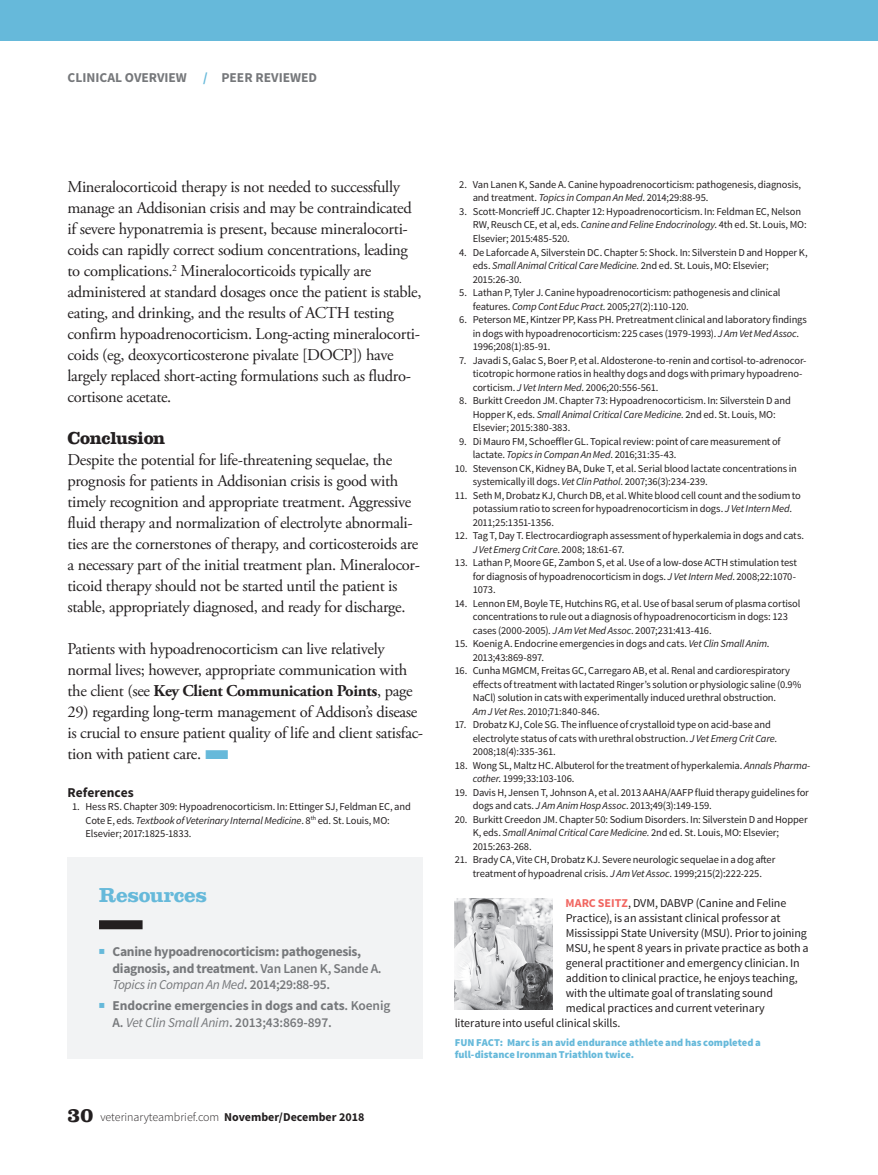
<style>
.page{position:relative;width:878px;height:1175px;background:#fff}
.page>*{position:absolute;margin:0;border:0;box-sizing:border-box;transform-origin:0 0}
.t1{font:700 21px "Clarendon LT Std";letter-spacing:-.02em;color:#66b9da}
.t2{font:700 18px "Clarendon LT Std";letter-spacing:-.025em;color:#231f20}
.t3{font:16.5px/21px "Adobe Garamond Pro";letter-spacing:-.02em;color:#231f20}
.t4{font:700 13.5px/16.5px "Source Sans Pro";letter-spacing:-.025em;color:#76787b}
.t5{font:700 13.5px "Source Sans Pro";color:#76787b}
.t6{font:700 13.5px "Source Sans Pro";color:#231f20}
.t7{font:12px "Source Sans Pro";letter-spacing:-.01em;color:#231f20}
.t8{font:300 12px "Source Sans Pro";color:#231f20}
.t9{font:10.5px/13.5px "Source Sans Pro";letter-spacing:-.01em;color:#231f20}
.t10{font:900 10.5px/12px "Source Sans Pro";color:#66b9da}
.s1{color:#66b9da}
.s2{font-weight:700}
.s3{font-style:italic}
.s4{font-weight:600}
.s5{font-weight:400;font-style:italic}
.s6{font-family:"Clarendon LT Std";font-weight:700;font-size:21px}
.s7{font-weight:700;color:#f16661}
</style>
<div class="page">
<img style="left:454px;top:898px;width:98px;height:111px">
<div style="left:0;top:0;width:878px;height:40px;background:#66b9da"></div>
<div style="left:68px;top:856px;width:355px;height:202px;background:#f2f3f4"></div>
<div style="left:99px;top:920px;width:43px;height:9px;background:#231f20"></div>
<p class="t5" style="left:68px;top:69px;width:251px">CLINICAL OVERVIEW <span class="s1">/</span> PEER REVIEWED</p>
<p class="t3" style="left:67px;top:177px;width:355px">Mineralocorticoid therapy is not needed to successfully manage an Addisonian crisis and may be contraindicated if severe hyponatremia is present, because mineralocorti&shy;coids can rapidly correct sodium concentrations, leading to complications.<sup>2</sup> Mineralocorticoids typically are administered at standard dosages once the patient is stable, eating, and drinking, and the results of ACTH testing confirm hypoadrenocorticism. Long-acting mineralocorti&shy;coids (eg, deoxycorticosterone pivalate [DOCP]) have largely replaced short-acting formulations such as fludro&shy;cortisone acetate.</p>
<h2 class="t2" style="left:68px;top:427px;width:99px">Conclusion</h2>
<p class="t3" style="left:68px;top:450px;width:354px">Despite the potential for life-threatening sequelae, the prognosis for patients in Addisonian crisis is good with timely recognition and appropriate treatment. Aggressive fluid therapy and normalization of electrolyte abnormali&shy;ties are the cornerstones of therapy, and corticosteroids are a necessary part of the initial treatment plan. Mineralocor&shy;ticoid therapy should not be started until the patient is stable, appropriately diagnosed, and ready for discharge.</p>
<h3 class="t3" style="left:68px;top:639px;width:347px">Patients with hypoadrenocorticism can live relatively normal lives; however, appropriate communication with the client (see <span class="s2">Key Client Communication Points</span>, page</h3>
<h3 class="t3" style="left:68px;top:702px;width:357px">29) regarding long-term management of Addison’s disease is crucial to ensure patient quality of life and client satisfac&shy;tion with patient care. <span class="s1">■</span></h3>
<p class="t6" style="left:68px;top:783px;width:68px">References</p>
<p class="t9" style="left:85px;top:800px;width:327px;text-indent:-13px">1. Hess RS. Chapter 309: Hypoadrenocorticism. In: Ettinger SJ, Feldman EC, and<br>Cote E, eds. <span class="s3">Textbook of Veterinary Internal Medicine</span>. 8<sup>th</sup> ed. St. Louis, MO:<br>Elsevier; 2017:1825-1833.</p>
<h1 class="t1" style="left:99px;top:882px;width:109px">Resources</h1>
<p class="t4" style="left:112px;top:944px;width:270px">Canine hypoadrenocorticism: pathogenesis, diagnosis, and treatment<span class="s4">. Van Lanen K, Sande A.<br></span><span class="s5">Topics in Compan An Med</span><span class="s4">. 2014;29:88-95.</span></p>
<p class="t4" style="left:112px;top:998px;width:279px">Endocrine emergencies in dogs and cats<span class="s4">. Koenig<br>A.</span> <span class="s5">Vet Clin Small Anim</span><span class="s4">. 2013;43:869-897.</span></p>
<p class="t8" style="left:68px;top:1109px;width:298px"><span class="s6">30</span> veterinaryteambrief.com <span class="s2">November/December 2018</span></p>
<p class="t9" style="left:472px;top:178px;width:330px;text-indent:-14px">2. Van Lanen K, Sande A. Canine hypoadrenocorticism: pathogenesis, diagnosis, and treatment. <span class="s3">Topics in Compan An Med</span>. 2014;29:88-95.</p>
<p class="t9" style="left:472px;top:205px;width:335px;text-indent:-14px">3. Scott-Moncrieff JC. Chapter 12: Hypoadrenocorticism. In: Feldman EC, Nelson<br>RW, Reusch CE, et al, eds. <span class="s3">Canine and Feline Endocrinology</span>. 4th ed. St. Louis, MO:<br>Elsevier; 2015:485-520.</p>
<p class="t9" style="left:472px;top:245px;width:336px;text-indent:-14px">4. De Laforcade A, Silverstein DC. Chapter 5: Shock. In: Silverstein D and Hopper K, eds. <span class="s3">Small Animal Critical Care Medicine.</span> 2nd ed. St. Louis, MO: Elsevier;<br>2015:26-30.</p>
<p class="t9" style="left:472px;top:286px;width:309px;text-indent:-14px">5. Lathan P, Tyler J. Canine hypoadrenocorticism: pathogenesis and clinical features. <span class="s3">Comp Cont Educ Pract</span>. 2005;27(2):110-120.</p>
<p class="t9" style="left:473px;top:313px;width:336px;text-indent:-14px">6. Peterson ME, Kintzer PP, Kass PH. Pretreatment clinical and laboratory findings in dogs with hypoadrenocorticism: 225 cases (1979-1993). <span class="s3">J Am Vet Med Assoc</span>.<br>1996;208(1):85-91.</p>
<p class="t9" style="left:473px;top:353px;width:335px;text-indent:-14px">7. Javadi S, Galac S, Boer P, et al. Aldosterone-to-renin and cortisol-to-adrenocor&shy;ticotropic hormone ratios in healthy dogs and dogs with primary hypoadreno&shy;corticism. <span class="s3">J Vet Intern Med</span>. 2006;20:556-561.</p>
<p class="t9" style="left:473px;top:394px;width:319px;text-indent:-14px">8. Burkitt Creedon JM. Chapter 73: Hypoadrenocorticism. In: Silverstein D and<br>Hopper K, eds. <span class="s3">Small Animal Critical Care Medicine.</span> 2nd ed. St. Louis, MO:<br>Elsevier; 2015:380-383.</p>
<p class="t9" style="left:473px;top:434px;width:309px;text-indent:-14px">9. Di Mauro FM, Schoeffler GL. Topical review: point of care measurement of lactate. <span class="s3">Topics in Compan An Med</span>. 2016;31:35-43.</p>
<p class="t9" style="left:472px;top:461px;width:325px;text-indent:-18px">10. Stevenson CK, Kidney BA, Duke T, et al. Serial blood lactate concentrations in systemically ill dogs. <span class="s3">Vet Clin Pathol</span>. 2007;36(3):234-239.</p>
<p class="t9" style="left:472px;top:488px;width:330px;text-indent:-18px">11. Seth M, Drobatz KJ, Church DB, et al. White blood cell count and the sodium to potassium ratio to screen for hypoadrenocorticism in dogs. <span class="s3">J Vet Intern Med</span>.<br>2011;25:1351-1356.</p>
<p class="t9" style="left:472px;top:529px;width:333px;text-indent:-18px">12. Tag T, Day T. Electrocardiograph assessment of hyperkalemia in dogs and cats.<br><span class="s3">J Vet Emerg Crit Care</span>. 2008; 18:61-67.</p>
<p class="t9" style="left:472px;top:556px;width:326px;text-align:justify;text-indent:-18px">13. Lathan P, Moore GE, Zambon S, et al. Use of a low-dose ACTH stimulation test for diagnosis of hypoadrenocorticism in dogs. <span class="s3">J Vet Intern Med</span>. 2008;22:1070- 1073.</p>
<p class="t9" style="left:472px;top:596px;width:329px;text-indent:-18px">14. Lennon EM, Boyle TE, Hutchins RG, et al. Use of basal serum of plasma cortisol concentrations to rule out a diagnosis of hypoadrenocorticism in dogs: 123 cases (2000-2005). <span class="s3">J Am Vet Med Assoc</span>. 2007;231:413-416.</p>
<p class="t9" style="left:472px;top:637px;width:298px;text-indent:-18px">15. Koenig A. Endocrine emergencies in dogs and cats. <span class="s3">Vet Clin Small Anim</span>.<br>2013;43:869-897.</p>
<p class="t9" style="left:472px;top:664px;width:330px;text-indent:-18px">16. Cunha MGMCM, Freitas GC, Carregaro AB, et al. Renal and cardiorespiratory effects of treatment with lactated Ringer’s solution or physiologic saline (0.9% NaCl) solution in cats with experimentally induced urethral obstruction.<br><span class="s3">Am J Vet Res</span>. 2010;71:840-846.</p>
<p class="t9" style="left:472px;top:718px;width:306px;text-indent:-18px">17. Drobatz KJ, Cole SG. The influence of crystalloid type on acid-base and electrolyte status of cats with urethral obstruction. <span class="s3">J Vet Emerg Crit Care</span>.<br>2008;18(4):335-361.</p>
<p class="t9" style="left:472px;top:758px;width:339px;text-indent:-18px">18. Wong SL, Maltz HC. Albuterol for the treatment of hyperkalemia. <span class="s3">Annals Pharma&shy;cother</span>. 1999;33:103-106.</p>
<p class="t9" style="left:472px;top:785px;width:337px;text-indent:-18px">19. Davis H, Jensen T, Johnson A, et al. 2013 AAHA/AAFP fluid therapy guidelines for dogs and cats. <span class="s3">J Am Anim Hosp Assoc</span>. 2013;49(3):149-159.</p>
<p class="t9" style="left:472px;top:812px;width:336px;text-indent:-18px">20. Burkitt Creedon JM. Chapter 50: Sodium Disorders. In: Silverstein D and Hopper<br>K, eds. <span class="s3">Small Animal Critical Care Medicine.</span> 2nd ed. St. Louis, MO: Elsevier;<br>2015:263-268.</p>
<p class="t9" style="left:454px;top:853px;width:322px;text-align:center">21. Brady CA, Vite CH, Drobatz KJ. Severe neurologic sequelae in a dog after treatment of hypoadrenal crisis. <span class="s3">J Am Vet Assoc</span>. 1999;215(2):222-225.</p>
<p class="t7" style="left:565px;top:895px;width:222px"><span class="s7">MARC SEITZ</span>, DVM, DABVP (Canine and Feline</p>
<p class="t7" style="left:566px;top:910px;width:216px">Practice), is an assistant clinical professor at</p>
<p class="t7" style="left:566px;top:925px;width:242px">Mississippi State University (MSU). Prior to joining</p>
<p class="t7" style="left:566px;top:940px;width:244px">MSU, he spent 8 years in private practice as both a</p>
<p class="t7" style="left:566px;top:955px;width:235px">general practitioner and emergency clinician. In</p>
<p class="t7" style="left:566px;top:970px;width:233px">addition to clinical practice, he enjoys teaching,</p>
<p class="t7" style="left:566px;top:985px;width:209px">with the ultimate goal of translating sound</p>
<p class="t7" style="left:566px;top:1000px;width:200px">medical practices and current veterinary</p>
<p class="t7" style="left:454px;top:1015px;width:167px">literature into useful clinical skills.</p>
<p class="t10" style="left:455px;top:1037px;width:308px">FUN FACT: Marc is an avid endurance athlete and has completed a full-distance Ironman Triathlon twice.</p>
</div>
